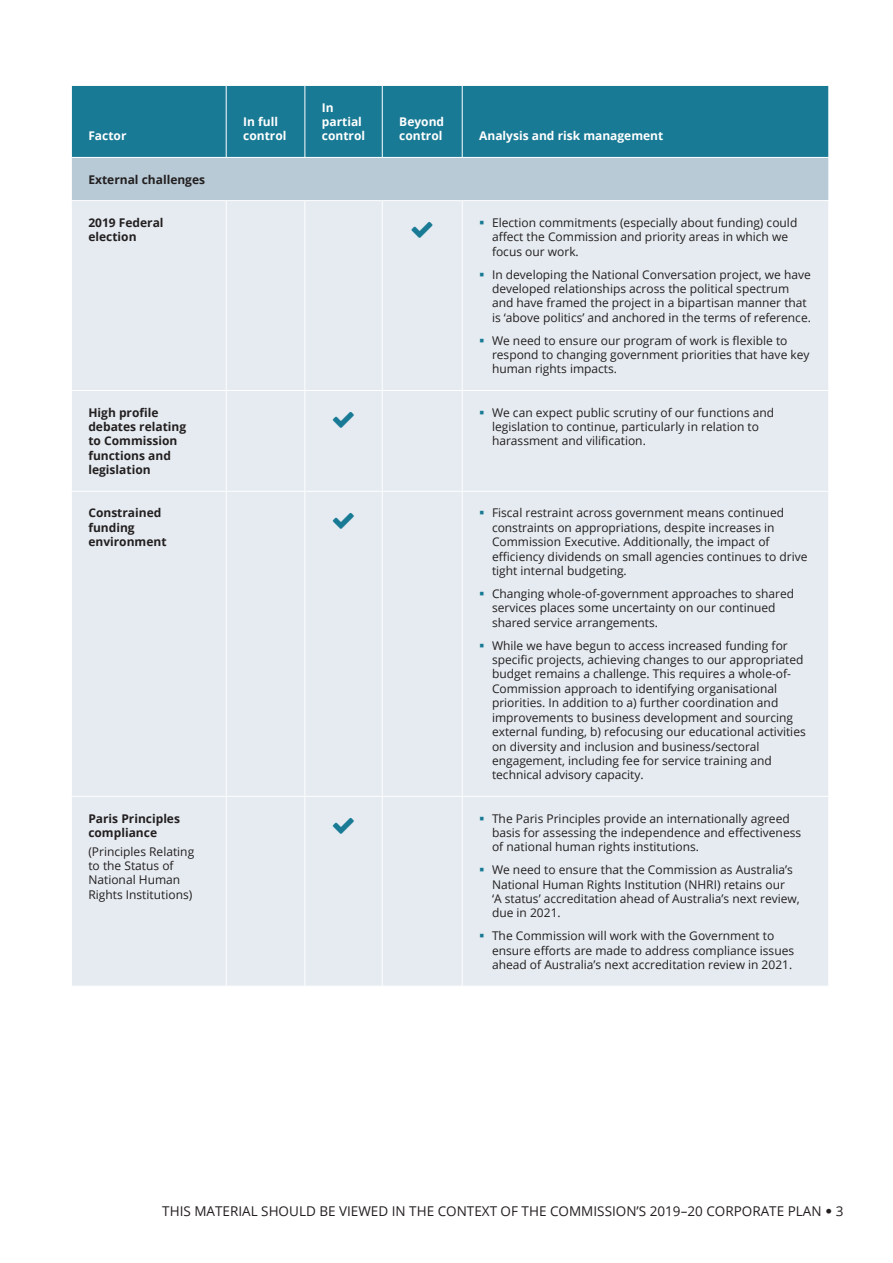
<style>
.page{position:relative;width:893px;height:1263px;background:#fff}
.page>*{position:absolute;margin:0;border:0;box-sizing:border-box;transform-origin:0 0}
.t1{font:13.5px "Open Sans";color:#231f20}
.Table_Text_8pt_Roman{font:12px/14.4px "Open Sans";color:#231f20}
.Table_Heading_Black{font:700 12px/14.4px "Open Sans";color:#231f20}
.Table_Heading_White{font:700 12px/14.4px "Open Sans";color:#fff}
.s1{font-family:"Helvetica Neue LT Pro";font-weight:700}
</style>
<div class="page">
<div style="left:72px;top:86px;width:756px;height:71px;background:#197a95"></div>
<div style="left:71px;top:157px;width:758px;height:44px;background:#b7cad6"></div>
<div style="left:72px;top:201px;width:756px;height:785px;background:#e5ebf0"></div>
<hr style="left:226px;top:86px;width:1px;height:71px;background:#fff">
<hr style="left:304px;top:86px;width:1px;height:71px;background:#fff">
<hr style="left:382px;top:86px;width:1px;height:71px;background:#fff">
<hr style="left:462px;top:86px;width:1px;height:71px;background:#fff">
<hr style="left:71px;top:157px;width:155px;height:1px;background:#fff">
<hr style="left:71px;top:158px;width:1px;height:42px;background:#fff">
<hr style="left:226px;top:157px;width:79px;height:1px;background:#fff">
<hr style="left:305px;top:157px;width:77px;height:1px;background:#fff">
<hr style="left:382px;top:157px;width:80px;height:1px;background:#fff">
<hr style="left:462px;top:157px;width:367px;height:1px;background:#fff">
<hr style="left:828px;top:158px;width:1px;height:42px;background:#fff">
<hr style="left:71px;top:200px;width:155px;height:1px;background:#fff">
<hr style="left:226px;top:200px;width:79px;height:1px;background:#fff">
<hr style="left:226px;top:201px;width:1px;height:189px;background:#fff">
<hr style="left:305px;top:200px;width:77px;height:1px;background:#fff">
<hr style="left:304px;top:201px;width:1px;height:189px;background:#fff">
<hr style="left:382px;top:200px;width:80px;height:1px;background:#fff">
<hr style="left:382px;top:201px;width:1px;height:189px;background:#fff">
<hr style="left:462px;top:200px;width:367px;height:1px;background:#fff">
<hr style="left:462px;top:201px;width:1px;height:189px;background:#fff">
<hr style="left:71px;top:390px;width:155px;height:1px;background:#fff">
<hr style="left:226px;top:390px;width:79px;height:1px;background:#fff">
<hr style="left:226px;top:391px;width:1px;height:100px;background:#fff">
<hr style="left:305px;top:390px;width:77px;height:1px;background:#fff">
<hr style="left:304px;top:391px;width:1px;height:100px;background:#fff">
<hr style="left:382px;top:390px;width:80px;height:1px;background:#fff">
<hr style="left:382px;top:391px;width:1px;height:100px;background:#fff">
<hr style="left:462px;top:390px;width:367px;height:1px;background:#fff">
<hr style="left:462px;top:391px;width:1px;height:100px;background:#fff">
<hr style="left:71px;top:491px;width:155px;height:1px;background:#fff">
<hr style="left:226px;top:491px;width:79px;height:1px;background:#fff">
<hr style="left:226px;top:492px;width:1px;height:304px;background:#fff">
<hr style="left:305px;top:491px;width:77px;height:1px;background:#fff">
<hr style="left:304px;top:492px;width:1px;height:304px;background:#fff">
<hr style="left:382px;top:491px;width:80px;height:1px;background:#fff">
<hr style="left:382px;top:492px;width:1px;height:304px;background:#fff">
<hr style="left:462px;top:491px;width:367px;height:1px;background:#fff">
<hr style="left:462px;top:492px;width:1px;height:304px;background:#fff">
<hr style="left:71px;top:796px;width:155px;height:1px;background:#fff">
<hr style="left:226px;top:796px;width:79px;height:1px;background:#fff">
<hr style="left:226px;top:797px;width:1px;height:189px;background:#fff">
<hr style="left:305px;top:796px;width:77px;height:1px;background:#fff">
<hr style="left:304px;top:797px;width:1px;height:189px;background:#fff">
<hr style="left:382px;top:796px;width:80px;height:1px;background:#fff">
<hr style="left:382px;top:797px;width:1px;height:189px;background:#fff">
<hr style="left:462px;top:796px;width:367px;height:1px;background:#fff">
<hr style="left:462px;top:797px;width:1px;height:189px;background:#fff">
<svg style="left:412px;top:222px;width:21px;height:16px"></svg>
<svg style="left:480px;top:221px;width:4px;height:3px"></svg>
<svg style="left:480px;top:272px;width:4px;height:4px"></svg>
<svg style="left:480px;top:338px;width:4px;height:4px"></svg>
<svg style="left:333px;top:412px;width:21px;height:16px"></svg>
<svg style="left:480px;top:410px;width:4px;height:4px"></svg>
<svg style="left:333px;top:512px;width:21px;height:17px"></svg>
<svg style="left:480px;top:511px;width:4px;height:4px"></svg>
<svg style="left:480px;top:592px;width:4px;height:3px"></svg>
<svg style="left:480px;top:643px;width:4px;height:4px"></svg>
<svg style="left:333px;top:817px;width:21px;height:17px"></svg>
<svg style="left:480px;top:816px;width:4px;height:4px"></svg>
<svg style="left:480px;top:868px;width:4px;height:4px"></svg>
<svg style="left:480px;top:934px;width:4px;height:4px"></svg>
<p class="Table_Heading_White" style="left:88px;top:129px;width:40px">Factor</p>
<p class="Table_Heading_White" style="left:243px;top:114px;width:45px">In full control</p>
<p class="Table_Heading_White" style="left:322px;top:100px;width:45px">In partial control</p>
<p class="Table_Heading_White" style="left:399px;top:114px;width:46px">Beyond control</p>
<p class="Table_Heading_White" style="left:479px;top:129px;width:186px">Analysis and risk management</p>
<p class="Table_Heading_Black" style="left:88px;top:172px;width:118px">External challenges</p>
<p class="Table_Heading_Black" style="left:88px;top:215px;width:77px">2019 Federal election</p>
<p class="Table_Text_8pt_Roman" style="left:492px;top:215px;width:307px">Election commitments (especially about funding) could affect the Commission and priority areas in which we focus our work.</p>
<p class="Table_Text_8pt_Roman" style="left:492px;top:267px;width:320px">In developing the National Conversation project, we have developed relationships across the political spectrum and have framed the project in a bipartisan manner that is ‘above politics’ and anchored in the terms of reference.</p>
<p class="Table_Text_8pt_Roman" style="left:492px;top:333px;width:319px">We need to ensure our program of work is flexible to respond to changing government priorities that have key human rights impacts.</p>
<p class="Table_Heading_Black" style="left:88px;top:405px;width:99px">High profile debates relating to Commission functions and legislation</p>
<p class="Table_Text_8pt_Roman" style="left:492px;top:405px;width:284px">We can expect public scrutiny of our functions and legislation to continue, particularly in relation to harassment and vilification.</p>
<p class="Table_Heading_Black" style="left:88px;top:506px;width:80px">Constrained funding environment</p>
<p class="Table_Text_8pt_Roman" style="left:492px;top:506px;width:317px">Fiscal restraint across government means continued constraints on appropriations, despite increases in Commission Executive. Additionally, the impact of efficiency dividends on small agencies continues to drive tight internal budgeting.</p>
<p class="Table_Text_8pt_Roman" style="left:492px;top:586px;width:304px">Changing whole-of-government approaches to shared services places some uncertainty on our continued shared service arrangements.</p>
<p class="Table_Text_8pt_Roman" style="left:492px;top:638px;width:315px">While we have begun to access increased funding for specific projects, achieving changes to our appropriated budget remains a challenge. This requires a whole-of-Commission approach to identifying organisational priorities. In addition to a) further coordination and improvements to business development and sourcing external funding, b) refocusing our educational activities on diversity and inclusion and business/sectoral engagement, including fee for service training and technical advisory capacity.</p>
<p class="Table_Heading_Black" style="left:88px;top:811px;width:93px">Paris Principles compliance</p>
<p class="Table_Text_8pt_Roman" style="left:88px;top:844px;width:107px">(Principles Relating to the Status of<br>National Human<br>Rights Institutions)</p>
<p class="Table_Text_8pt_Roman" style="left:492px;top:811px;width:311px">The Paris Principles provide an internationally agreed basis for assessing the independence and effectiveness of national human rights institutions.</p>
<p class="Table_Text_8pt_Roman" style="left:492px;top:862px;width:309px">We need to ensure that the Commission as Australia’s National Human Rights Institution (NHRI) retains our<br>‘A status’ accreditation ahead of Australia’s next review, due in 2021.</p>
<p class="Table_Text_8pt_Roman" style="left:492px;top:928px;width:304px">The Commission will work with the Government to ensure efforts are made to address compliance issues ahead of Australia’s next accreditation review in 2021.</p>
<p class="t1" style="left:162px;top:1202px;width:683px">THIS MATERIAL SHOULD BE VIEWED IN THE CONTEXT OF THE COMMISSION’S 2019–20 CORPORATE PLAN <span class="s1">•</span> 3</p>
</div>
